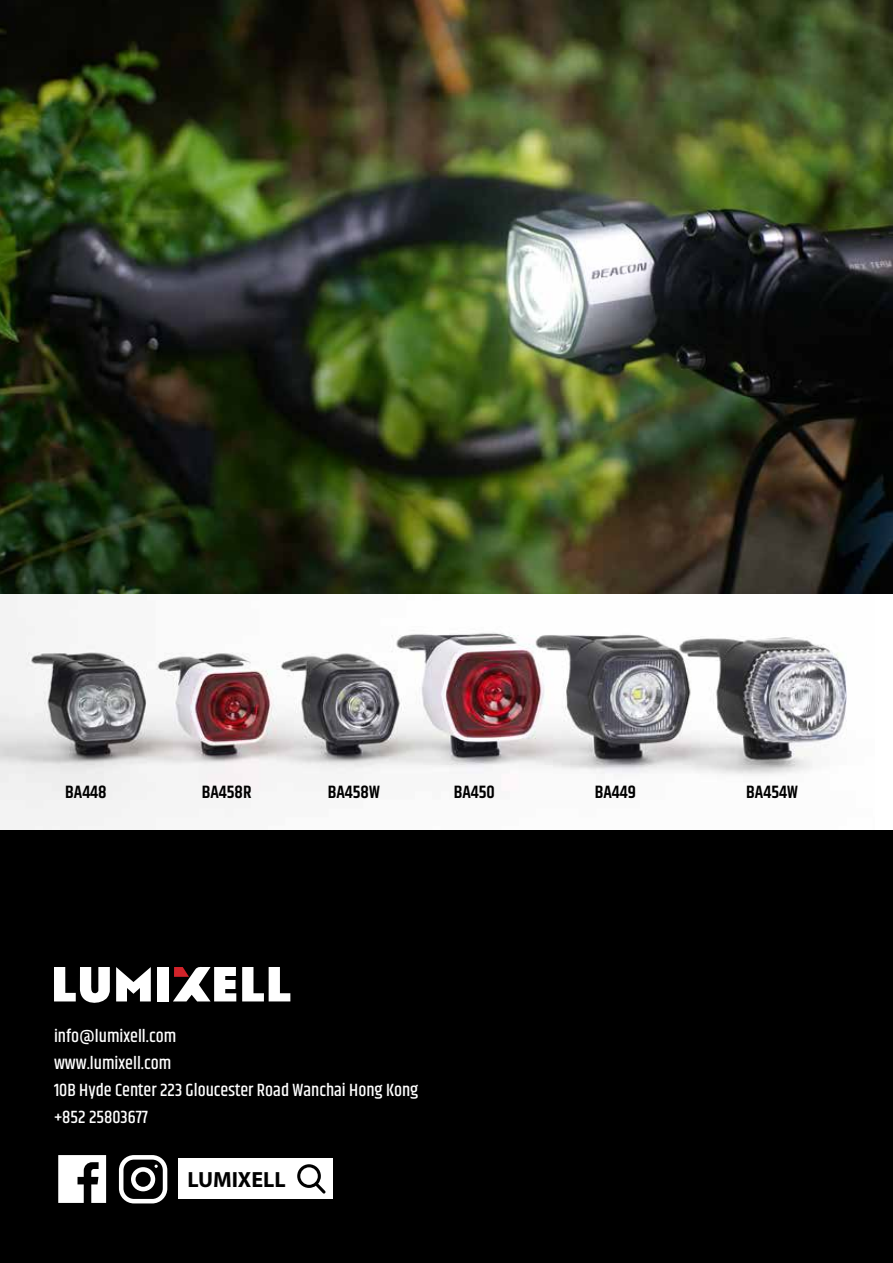
<style>
.page{position:relative;width:893px;height:1263px;background:#fff}
.page>*{position:absolute;margin:0;border:0;box-sizing:border-box;transform-origin:0 0}
.t1{font:700 22.05px "Myriad Pro";color:#000}
.t2{font:500 18px/27px "Khand";color:#fff}
.t3{font:600 18px "Khand";color:#000}
</style>
<div class="page">
<img style="left:0;top:594px;width:875px;height:237px">
<img style="left:0;top:0;width:893px;height:594px">
<div style="left:0;top:831px;width:893px;height:432px;background:#000"></div>
<svg style="left:173px;top:967px;width:63px;height:34px"></svg>
<svg style="left:54px;top:967px;width:56px;height:36px"></svg>
<svg style="left:116px;top:967px;width:35px;height:34px"></svg>
<div style="left:158px;top:967px;width:11px;height:34px;background:#fff"></div>
<svg style="left:242px;top:967px;width:48px;height:34px"></svg>
<div style="left:178px;top:1159px;width:155px;height:40px;background:#fff"></div>
<svg style="left:297px;top:1164px;width:29px;height:29px"></svg>
<svg style="left:119px;top:1155px;width:48px;height:48px"></svg>
<svg style="left:58px;top:1155px;width:48px;height:48px"></svg>
<p class="t3" style="left:65px;top:780px;width:43px">BA448</p>
<p class="t3" style="left:202px;top:780px;width:51px">BA458R</p>
<p class="t3" style="left:328px;top:780px;width:54px">BA458W</p>
<p class="t3" style="left:454px;top:780px;width:43px">BA450</p>
<p class="t3" style="left:595px;top:780px;width:43px">BA449</p>
<p class="t3" style="left:746px;top:780px;width:53px">BA454W</p>
<p class="t2" style="left:54px;top:1024px;width:366px">info@lumixell.com<br>www.lumixell.com<br>10B Hyde Center 223 Gloucester Road Wanchai Hong Kong +852 25803677</p>
<p class="t1" style="left:187px;top:1165px;width:100px">LUMIXELL</p>
</div>
